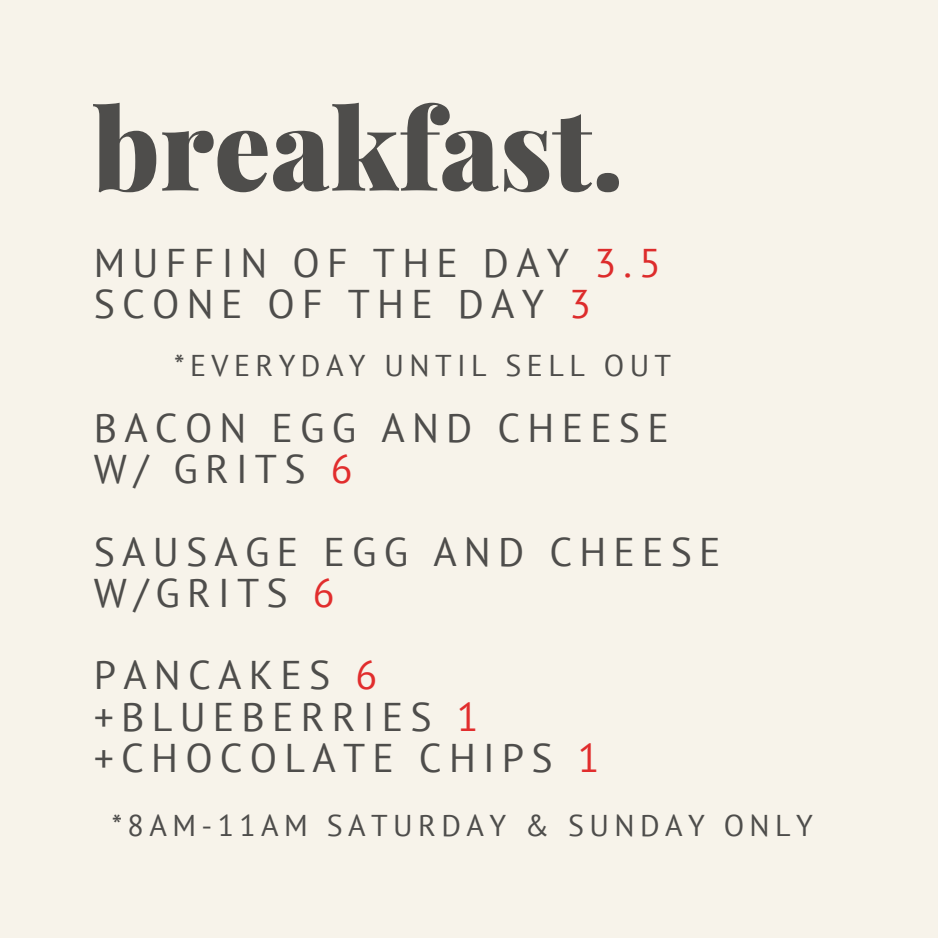
<style>
.page{position:relative;width:938px;height:938px;background:#fff}
.page>*{position:absolute;margin:0;border:0;box-sizing:border-box;transform-origin:0 0}
.t1{font:900 112.5px "Playfair Display";color:#4e4d4b}
.t2{font:40px/41.2px "PT Sans";letter-spacing:.18em;color:#4e4d4b}
.t3{font:30px "PT Sans";letter-spacing:.18em;color:#4e4d4b}
.s1{color:#dd2c2c}
.s2{color:#e12d2d}
</style>
<div class="page">
<div style="left:0;top:0;width:938px;height:937px;background:#f7f3ea"></div>
<h1 class="t1" style="left:92px;top:69px;width:533px">breakfast.</h1>
<p class="t2" style="left:94px;top:241px;width:568px">MUFFIN OF THE DAY <span class="s1">3.5<br></span>SCONE OF THE DAY <span class="s1">3</span></p>
<p class="t3" style="left:174px;top:345px;width:498px">*EVERYDAY UNTIL SELL OUT</p>
<p class="t2" style="left:94px;top:406px;width:576px">BACON EGG AND CHEESE<br>W/ GRITS <span class="s2">6</span></p>
<p class="t2" style="left:94px;top:530px;width:628px">SAUSAGE EGG AND CHEESE<br>W/GRITS <span class="s2">6</span></p>
<p class="t2" style="left:94px;top:654px;width:507px">PANCAKES <span class="s2">6 </span>+BLUEBERRIES <span class="s2">1 </span>+CHOCOLATE CHIPS <span class="s2">1</span></p>
<p class="t3" style="left:112px;top:805px;width:702px">*8AM-11AM SATURDAY &amp; SUNDAY ONLY</p>
</div>
